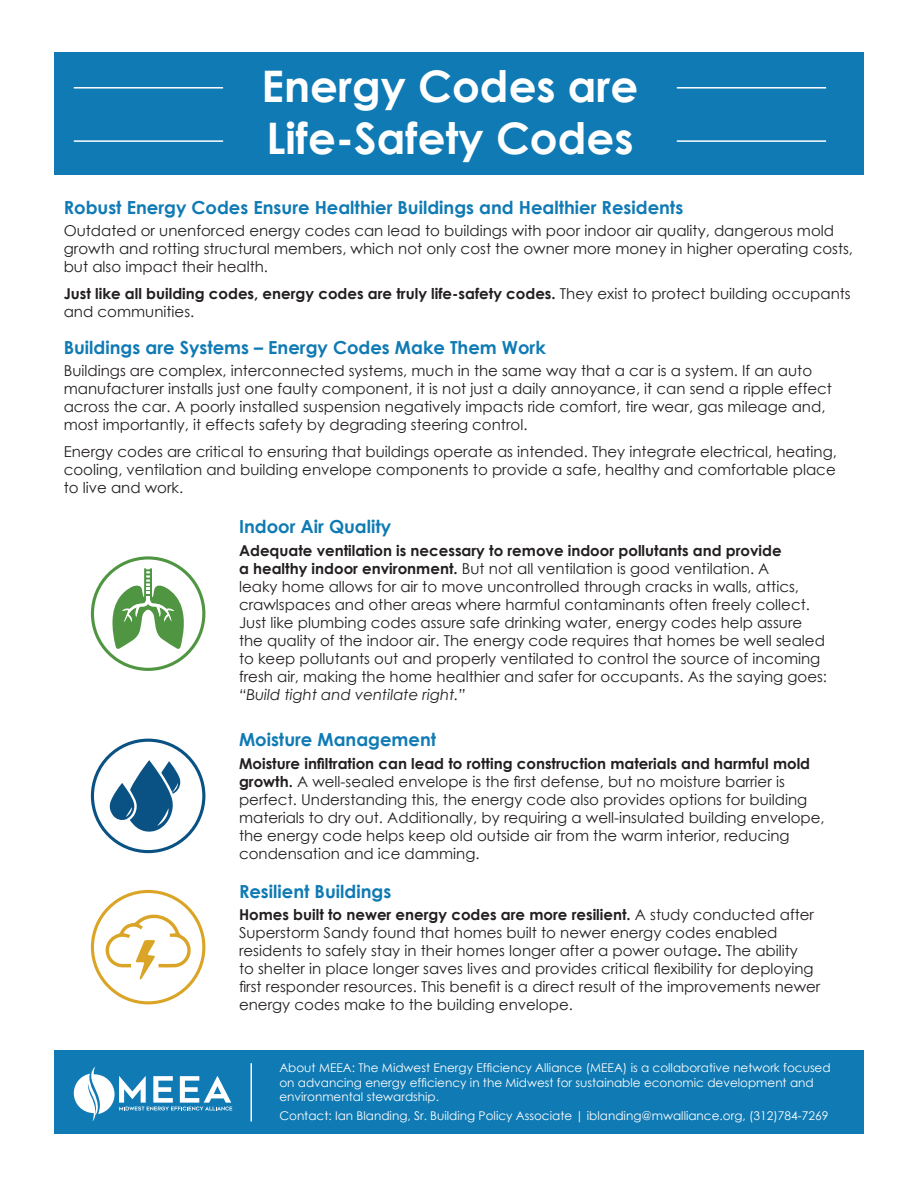
<style>
.page{position:relative;width:918px;height:1188px;background:#fff}
.page>*{position:absolute;margin:0;border:0;box-sizing:border-box;transform-origin:0 0}
.t1{font:700 43.5px/52.2px "Century Gothic";color:#fff}
.t2{font:700 18px "Century Gothic";color:#0f7ab4}
.t3{font:15px/18px "Century Gothic";color:#231f20}
.t4{font:700 15px/18px "Century Gothic";color:#231f20}
.t5{font:italic 15px "Century Gothic";color:#231f20}
.t6{font:12px/14.4px "Century Gothic";color:#fff}
.s1{font-weight:400}
.s2{font-weight:700}
</style>
<div class="page">
<div style="left:91px;top:556px;width:114px;height:115px;border:3px solid #509642;border-radius:50%"></div>
<svg style="left:112px;top:568px;width:72px;height:81px"></svg>
<svg style="left:109px;top:760px;width:72px;height:72px"></svg>
<div style="left:91px;top:739px;width:114px;height:114px;border:3px solid #0a5284;border-radius:50%"></div>
<svg style="left:105px;top:909px;width:87px;height:71px"></svg>
<div style="left:91px;top:890px;width:114px;height:114px;border:3px solid #daa526;border-radius:50%"></div>
<div style="left:54px;top:1051px;width:810px;height:83px;background:#0f7ab4"></div>
<svg style="left:74px;top:1066px;width:158px;height:55px"></svg>
<hr style="left:250px;top:1063px;width:2px;height:58px;background:#fff">
<div style="left:54px;top:52px;width:810px;height:123px;background:#0f7ab4"></div>
<hr style="left:74px;top:87px;width:149px;height:2px;background:#fff">
<hr style="left:74px;top:140px;width:149px;height:2px;background:#fff">
<hr style="left:677px;top:87px;width:149px;height:2px;background:#fff">
<hr style="left:677px;top:140px;width:149px;height:2px;background:#fff">
<h1 class="t1" style="left:262px;top:58px;width:378px">Energy Codes are<br>Life-Safety Codes</h1>
<p class="t2" style="left:64px;top:193px;width:621px">Robust Energy Codes Ensure Healthier Buildings and Healthier Residents</p>
<p class="t3" style="left:64px;top:222px;width:791px">Outdated or unenforced energy codes can lead to buildings with poor indoor air quality, dangerous mold growth and rotting structural members, which not only cost the owner more money in higher operating costs, but also impact their health.</p>
<p class="t4" style="left:64px;top:284px;width:788px">Just like all building codes, energy codes are truly life-safety codes. <span class="s1">They exist to protect building occupants and communities.</span></p>
<p class="t2" style="left:64px;top:334px;width:484px">Buildings are Systems – Energy Codes Make Them Work</p>
<p class="t3" style="left:64px;top:362px;width:770px">Buildings are complex, interconnected systems, much in the same way that a car is a system. If an auto manufacturer installs just one faulty component, it is not just a daily annoyance, it can send a ripple effect across the car. A poorly installed suspension negatively impacts ride comfort, tire wear, gas mileage and, most importantly, it effects safety by degrading steering control.</p>
<p class="t3" style="left:64px;top:443px;width:775px;text-align:justify">Energy codes are critical to ensuring that buildings operate as intended. They integrate electrical, heating, cooling, ventilation and building envelope components to provide a safe, healthy and comfortable place to live and work.</p>
<p class="t2" style="left:239px;top:513px;width:154px">Indoor Air Quality</p>
<p class="t3" style="left:239px;top:541px;width:590px"><span class="s2">Adequate ventilation is necessary to remove indoor pollutants and provide<br>a healthy indoor environment.</span> But not all ventilation is good ventilation. A<br>leaky home allows for air to move uncontrolled through cracks in walls, attics, crawlspaces and other areas where harmful contaminants often freely collect.<br>Just like plumbing codes assure safe drinking water, energy codes help assure the quality of the indoor air. The energy code requires that homes be well sealed to keep pollutants out and properly ventilated to control the source of incoming fresh air, making the home healthier and safer for occupants. As the saying goes:</p>
<p class="t5" style="left:239px;top:684px;width:228px">“Build tight and ventilate right.”</p>
<p class="t2" style="left:239px;top:726px;width:199px">Moisture Management</p>
<p class="t3" style="left:239px;top:754px;width:587px"><span class="s2">Moisture infiltration can lead to rotting construction materials and harmful mold growth.</span> A well-sealed envelope is the first defense, but no moisture barrier is perfect. Understanding this, the energy code also provides options for building materials to dry out. Additionally, by requiring a well-insulated building envelope, the energy code helps keep old outside air from the warm interior, reducing condensation and ice damming.</p>
<p class="t2" style="left:239px;top:877px;width:154px">Resilient Buildings</p>
<p class="t3" style="left:239px;top:906px;width:583px"><span class="s2">Homes built to newer energy codes are more resilient.</span> A study conducted after Superstorm Sandy found that homes built to newer energy codes enabled residents to safely stay in their homes longer after a power outage<span class="s2">.</span> The ability<br>to shelter in place longer saves lives and provides critical flexibility for deploying first responder resources. This benefit is a direct result of the improvements newer energy codes make to the building envelope.</p>
<p class="t6" style="left:279px;top:1061px;width:553px">About MEEA: The Midwest Energy Efficiency Alliance (MEEA) is a collaborative network focused on advancing energy efficiency in the Midwest for sustainable economic development and environmental stewardship.</p>
<p class="t6" style="left:279px;top:1108px;width:551px">Contact: Ian Blanding, Sr. Building Policy Associate | iblanding@mwalliance.org, (312)784-7269</p>
</div>
